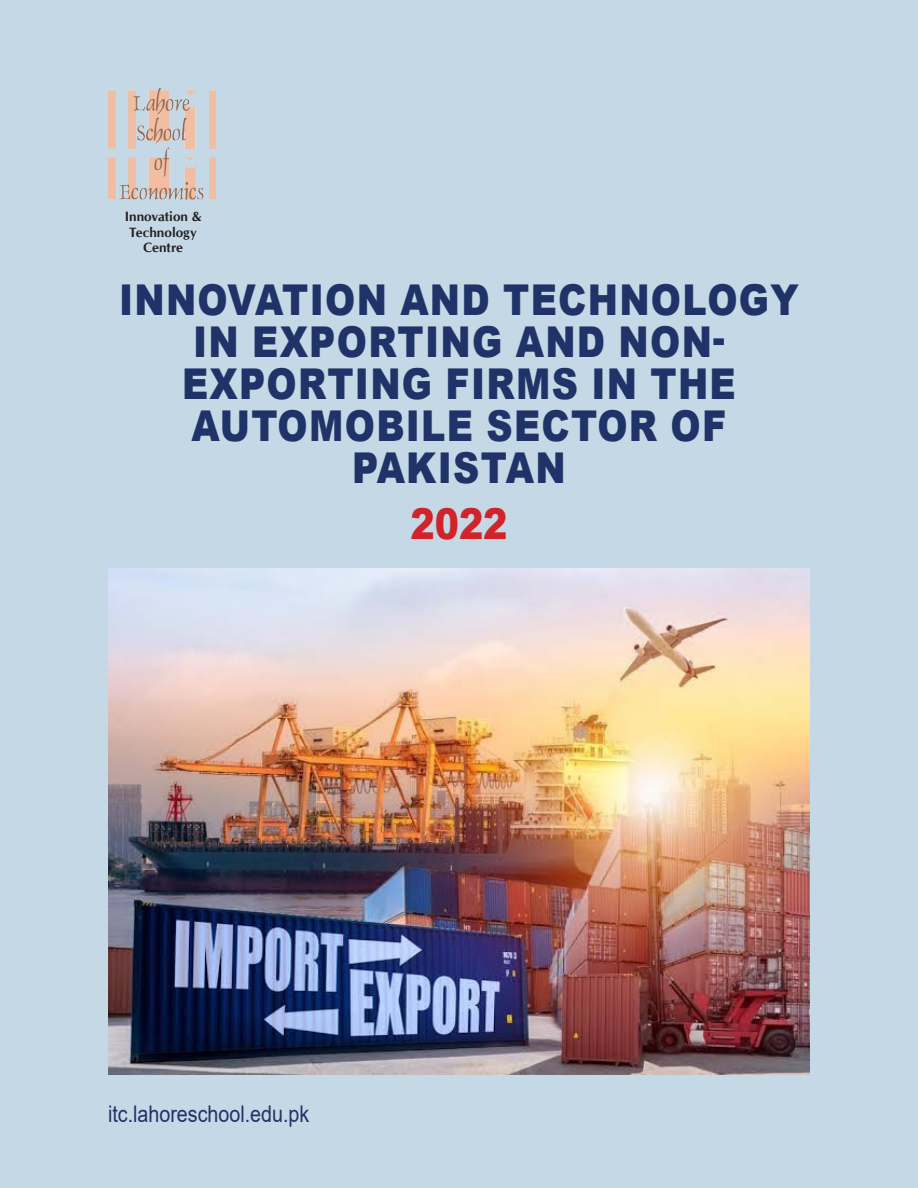
<style>
.page{position:relative;width:918px;height:1188px;background:#c4d8e5}
.page>*{position:absolute;margin:0;border:0;box-sizing:border-box;transform-origin:0 0}
.Paragraph_Style_1{font:900 42.45px/42px "Arial";letter-spacing:.035em;color:#1f3368;text-align:center;scale:.86 1}
.Paragraph_Style_1-2{font:900 42.45px "Arial";color:#d1232a;scale:.86 1}
.Paragraph_Style_1-3{font:22.95px "Arial";color:#1f3368;scale:.86 1}
.Results_copy{font:700 13.5px/15.6px "CG Omega";letter-spacing:.005em;color:#231f20;text-align:center}
</style>
<div class="page">
<img style="left:108px;top:89px;width:110px;height:110px">
<img style="left:108px;top:569px;width:702px;height:506px">
<p class="Results_copy" style="left:125px;top:209px;width:78px">Innovation &amp;<br>Technology<br>Centre</p>
<p class="Paragraph_Style_1" style="left:119px;top:278px;width:792px">INNOVATION AND TECHNOLOGY<br>IN EXPORTING AND NON-<br>EXPORTING FIRMS IN THE<br>AUTOMOBILE SECTOR OF<br>PAKISTAN</p>
<p class="Paragraph_Style_1-2" style="left:410px;top:493px;width:114px">2022</p>
<p class="Paragraph_Style_1-3" style="left:108px;top:1098px;width:236px">itc.lahoreschool.edu.pk</p>
</div>
